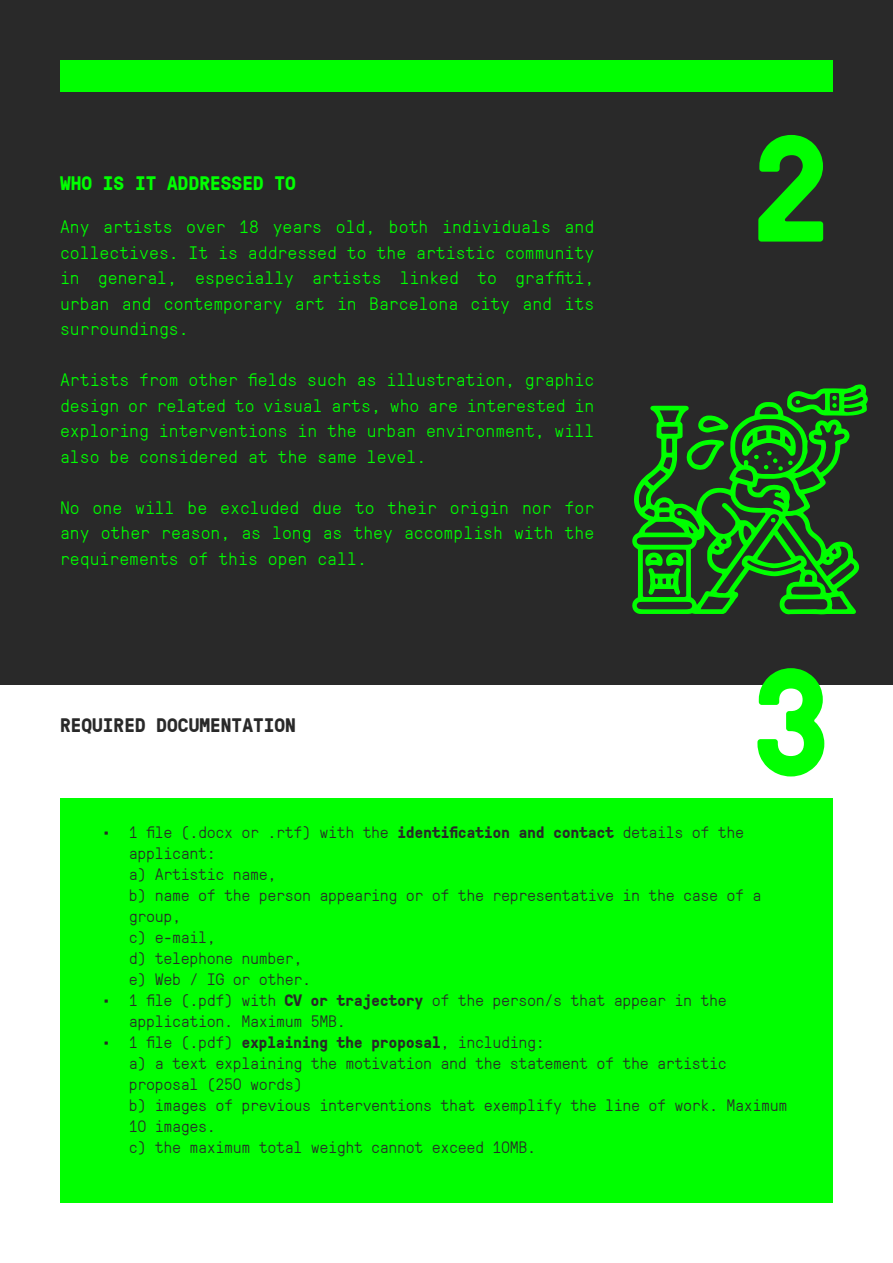
<style>
.page{position:relative;width:893px;height:1263px;background:#fff}
.page>*{position:absolute;margin:0;border:0;box-sizing:border-box;transform-origin:0 0}
.t1{font:700 150px "GT Pressura Mono";color:#0f0}
.t2{font:700 19.5px "GT Pressura Mono";color:#292929}
.t3{font:700 19.5px "GT Pressura Mono";color:#0f0}
.t4{font:300 18px/25.5px "GT Pressura Mono";color:#0f0;text-align:justify}
.t5{font:300 16.5px/21px "GT Pressura Mono";letter-spacing:-.025em;color:#292929}
.s1{font-weight:700}
</style>
<div class="page">
<div style="left:0;top:0;width:893px;height:684px;background:#292929"></div>
<div style="left:60px;top:798px;width:773px;height:405px;background:#0f0"></div>
<div style="left:60px;top:60px;width:773px;height:32px;background:#0f0"></div>
<svg style="left:632px;top:405px;width:228px;height:210px"></svg>
<svg style="left:683px;top:413px;width:48px;height:60px"></svg>
<svg style="left:768px;top:515px;width:10px;height:10px"></svg>
<div style="left:777px;top:465px;width:7px;height:7px;border:2px solid #292929;border-radius:50%"></div>
<svg style="left:643px;top:512px;width:43px;height:86px"></svg>
<div style="left:676px;top:510px;width:7px;height:6px;background:#0f0;border-radius:50%"></div>
<div style="left:676px;top:509px;width:7px;height:8px;border:2px solid #292929;border-radius:50%"></div>
<svg style="left:739px;top:384px;width:129px;height:87px"></svg>
<div style="left:831px;top:394px;width:7px;height:8px;border:2px solid #292929;border-radius:50%"></div>
<p class="t3" style="left:60px;top:169px;width:237px">WHO IS IT ADDRESSED TO</p>
<p class="t4" style="left:60px;top:213px;width:536px">Any artists over 18 years old, both individuals and collectives. It is addressed to the artistic community in general, especially artists linked to graffiti, urban and contemporary art in Barcelona city and its surroundings.</p>
<p class="t4" style="left:60px;top:366px;width:536px">Artists from other fields such as illustration, graphic design or related to visual arts, who are interested in exploring interventions in the urban environment, will also be considered at the same level.</p>
<p class="t4" style="left:60px;top:494px;width:536px">No one will be excluded due to their origin nor for any other reason, as long as they accomplish with the requirements of this open call.</p>
<p class="t2" style="left:60px;top:711px;width:237px">REQUIRED DOCUMENTATION</p>
<p class="t1" style="left:749px;top:80px;width:84px">2</p>
<p class="t1" style="left:749px;top:613px;width:84px">3</p>
<p class="t5" style="left:129px;top:821px;width:634px;text-indent:-27px">• 1 file (.docx or .rtf) with the <span class="s1">identification and contact</span> details of the applicant:<br>a) Artistic name,<br>b) name of the person appearing or of the representative in the case of a group,<br>c) e-mail,<br>d) telephone number,<br>e) Web / IG or other.</p>
<p class="t5" style="left:129px;top:989px;width:600px;text-indent:-27px">• 1 file (.pdf) with <span class="s1">CV or trajectory</span> of the person/s that appear in the application. Maximum 5MB.</p>
<p class="t5" style="left:129px;top:1031px;width:660px;text-indent:-27px">• 1 file (.pdf) <span class="s1">explaining the proposal</span>, including:<br>a) a text explaining the motivation and the statement of the artistic proposal (250 words)<br>b) images of previous interventions that exemplify the line of work. Maximum 10 images.<br>c) the maximum total weight cannot exceed 10MB.</p>
</div>
